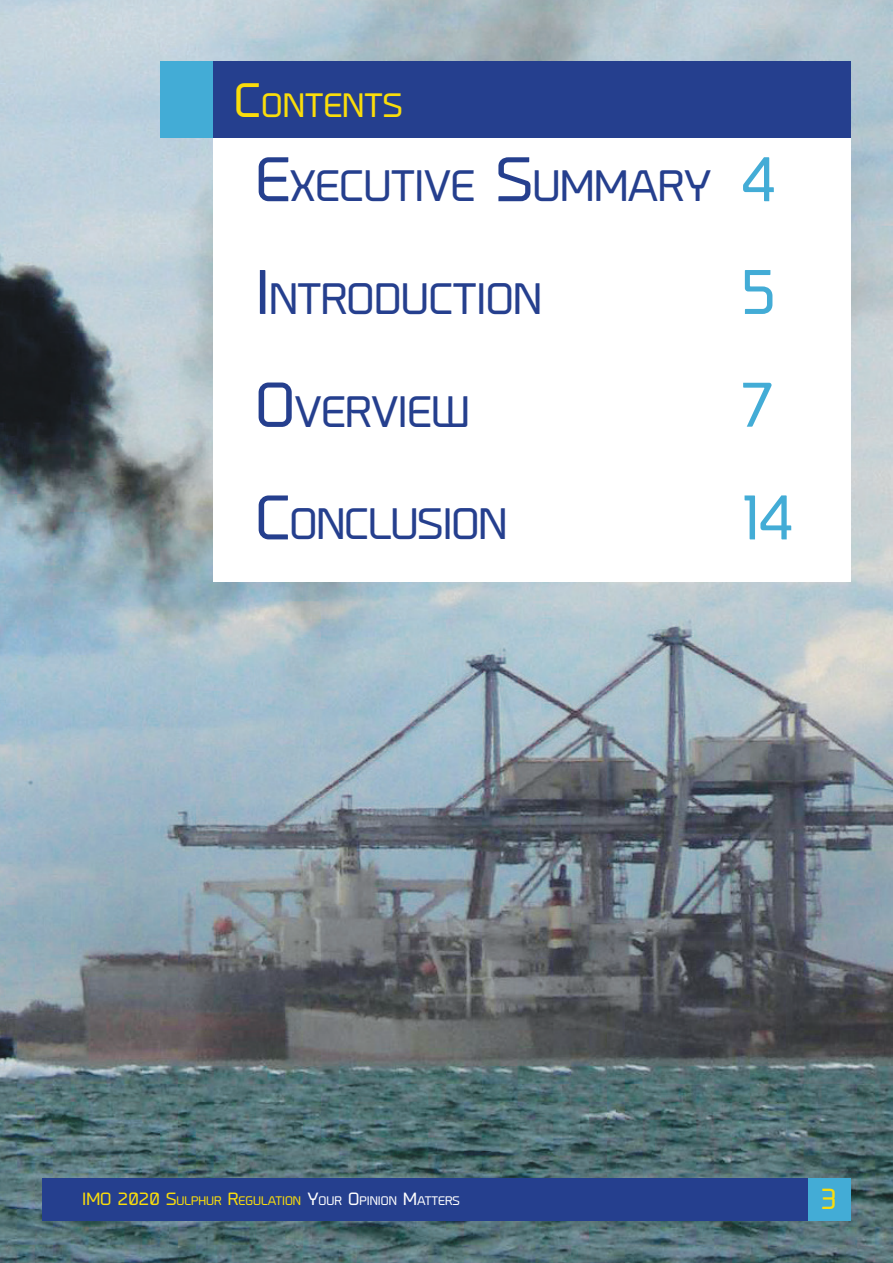
<style>
.page{position:relative;width:893px;height:1263px;background:#fff}
.page>*{position:absolute;margin:0;border:0;box-sizing:border-box;transform-origin:0 0}
.t1{font:58.5px "Prime";color:#43acd6}
.t2{font:40.95px "Prime";letter-spacing:-.015em;color:#253f8e}
.t3{font:31.5px "Prime";color:#fadd0b}
.t4{font:27px "Prime";color:#fadd0b}
.t5{font:11.55px "Prime";color:#fadd0b}
.s1{font-size:45px}
.s2{font-size:58.5px}
.s3{font-size:58.5px;color:#43acd6}
.s4{font-size:16.5px}
.s5{font-size:16.5px;color:#fff}
.s6{color:#fff}
</style>
<div class="page">
<img style="left:0;top:0;width:893px;height:1263px">
<div style="left:213px;top:115px;width:637px;height:467px;background:#fff"></div>
<div style="left:43px;top:1178px;width:807px;height:42px;background:#253f8e"></div>
<div style="left:808px;top:1178px;width:42px;height:42px;background:#43acd6"></div>
<div style="left:160px;top:62px;width:53px;height:76px;background:#43acd6"></div>
<div style="left:213px;top:62px;width:637px;height:76px;background:#253f8e"></div>
<p class="t3" style="left:234px;top:86px;width:168px"><span class="s1">C</span> ONTENTS</p>
<p class="t2" style="left:255px;top:162px;width:522px"><span class="s2">E</span>XECUTIVE <span class="s2">S</span>UMMARY <span class="s3">4</span></p>
<p class="t2" style="left:255px;top:274px;width:289px"><span class="s2">I</span> NTRODUCTION</p>
<p class="t1" style="left:741px;top:257px;width:37px">5</p>
<p class="t2" style="left:255px;top:387px;width:216px"><span class="s2">O</span>VERVIEW</p>
<p class="t1" style="left:741px;top:370px;width:34px">7</p>
<p class="t2" style="left:255px;top:500px;width:254px"><span class="s2">C</span>ONCLUSION</p>
<p class="t1" style="left:744px;top:483px;width:51px">14</p>
<p class="t5" style="left:82px;top:1194px;width:378px"><span class="s4">IMO 2020</span> <span class="s4">S</span>ULPHUR <span class="s4">R</span>EGULATION <span class="s5">Y</span><span class="s6">OUR</span> <span class="s5">O</span><span class="s6">PINION</span> <span class="s5">M</span><span class="s6">ATTERS</span></p>
<p class="t4" style="left:822px;top:1183px;width:17px">3</p>
</div>
